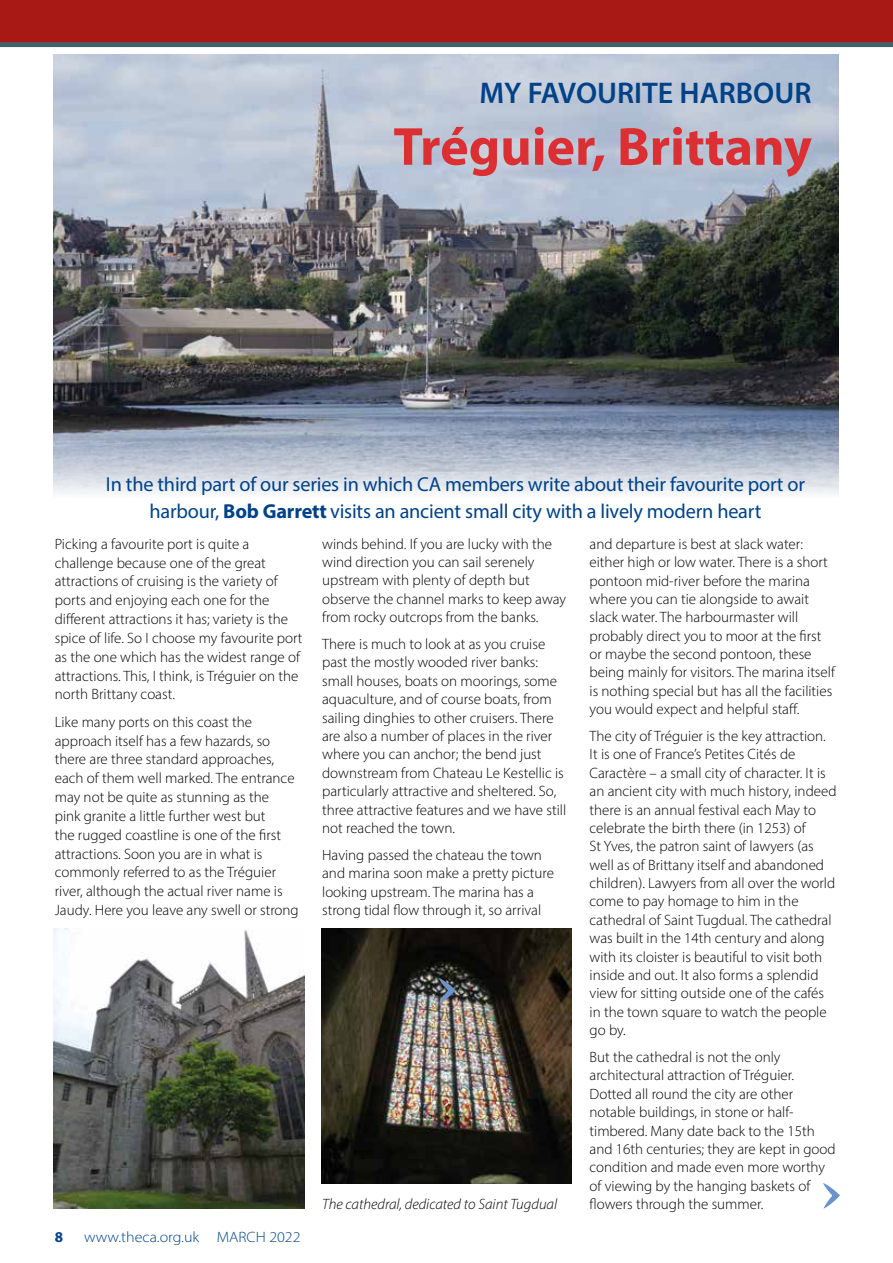
<style>
.page{position:relative;width:893px;height:1263px;background:#fff}
.page>*{position:absolute;margin:0;border:0;box-sizing:border-box;transform-origin:0 0}
.t1{font:700 54px "Myriad Pro";color:#dc2f34}
.t2{font:600 30px "Myriad Pro";color:#004288}
.t3{font:20.25px/27px "Myriad Pro";letter-spacing:-.01em;color:#004288;text-align:center}
.t4{font:300 15px/18.3px "Myriad Pro";color:#000}
.t5{font:italic 300 15px "Myriad Pro";color:#000}
.t6{font:300 15px "Myriad Pro";color:#004288;scale:1.07 1}
.t7{font:700 15px "Myriad Pro";color:#004288}
.s1{font-weight:700}
</style>
<div class="page">
<div style="left:0;top:0;width:893px;height:44px;background:#a81815"></div>
<hr style="left:0;top:43px;width:893px;height:4px;background:#3c646c">
<img style="left:322px;top:928px;width:249px;height:255px">
<img style="left:54px;top:928px;width:250px;height:281px">
<img style="left:54px;top:54px;width:785px;height:440px">
<svg style="left:439px;top:978px;width:17px;height:25px"></svg>
<svg style="left:823px;top:1183px;width:17px;height:26px"></svg>
<h2 class="t2" style="left:479px;top:74px;width:333px">MY FAVOURITE HARBOUR</h2>
<h1 class="t1" style="left:393px;top:111px;width:420px">Tréguier, Brittany</h1>
<h3 class="t3" style="left:106px;top:471px;width:701px">In the third part of our series in which CA members write about their favourite port or harbour, <span class="s1">Bob Garrett</span> visits an ancient small city with a lively modern heart</h3>
<p class="t4" style="left:55px;top:534px;width:249px;line-height:18.8px">Picking a favourite port is quite a challenge because one of the great attractions of cruising is the variety of ports and enjoying each one for the different attractions it has; variety is the spice of life. So I choose my favourite port as the one which has the widest range of attractions. This, I think, is Tréguier on the north Brittany coast.</p>
<p class="t4" style="left:55px;top:712px;width:246px;line-height:18.8px">Like many ports on this coast the approach itself has a few hazards, so there are three standard approaches, each of them well marked. The entrance may not be quite as stunning as the<br>pink granite a little further west but<br>the rugged coastline is one of the first attractions. Soon you are in what is commonly referred to as the Tréguier river, although the actual river name is Jaudy. Here you leave any swell or strong</p>
<p class="t4" style="left:322px;top:534px;width:246px">winds behind. If you are lucky with the wind direction you can sail serenely upstream with plenty of depth but observe the channel marks to keep away from rocky outcrops from the banks.</p>
<p class="t4" style="left:322px;top:635px;width:246px">There is much to look at as you cruise past the mostly wooded river banks: small houses, boats on moorings, some aquaculture, and of course boats, from sailing dinghies to other cruisers. There are also a number of places in the river where you can anchor; the bend just downstream from Chateau Le Kestellic is particularly attractive and sheltered. So, three attractive features and we have still not reached the town.</p>
<p class="t4" style="left:322px;top:845px;width:233px">Having passed the chateau the town and marina soon make a pretty picture looking upstream. The marina has a strong tidal flow through it, so arrival</p>
<p class="t7" style="left:55px;top:1227px;width:10px">8</p>
<p class="t6" style="left:84px;top:1227px;width:204px">www.theca.org.uk MARCH 2022</p>
<p class="t5" style="left:322px;top:1195px;width:237px">The cathedral, dedicated to Saint Tugdual</p>
<p class="t4" style="left:590px;top:534px;width:247px">and departure is best at slack water: either high or low water. There is a short pontoon mid-river before the marina where you can tie alongside to await slack water. The harbourmaster will probably direct you to moor at the first or maybe the second pontoon, these being mainly for visitors. The marina itself is nothing special but has all the facilities you would expect and helpful staff.</p>
<p class="t4" style="left:590px;top:727px;width:248px">The city of Tréguier is the key attraction.<br>It is one of France’s Petites Cités de Caractère – a small city of character. It is an ancient city with much history, indeed there is an annual festival each May to celebrate the birth there (in 1253) of<br>St Yves, the patron saint of lawyers (as well as of Brittany itself and abandoned children). Lawyers from all over the world come to pay homage to him in the cathedral of Saint Tugdual. The cathedral was built in the 14th century and along with its cloister is beautiful to visit both inside and out. It also forms a splendid view for sitting outside one of the cafés in the town square to watch the people go by.</p>
<p class="t4" style="left:590px;top:1048px;width:248px">But the cathedral is not the only architectural attraction of Tréguier.<br>Dotted all round the city are other notable buildings, in stone or half&shy;timbered. Many date back to the 15th and 16th centuries; they are kept in good condition and made even more worthy of viewing by the hanging baskets of flowers through the summer.</p>
</div>
